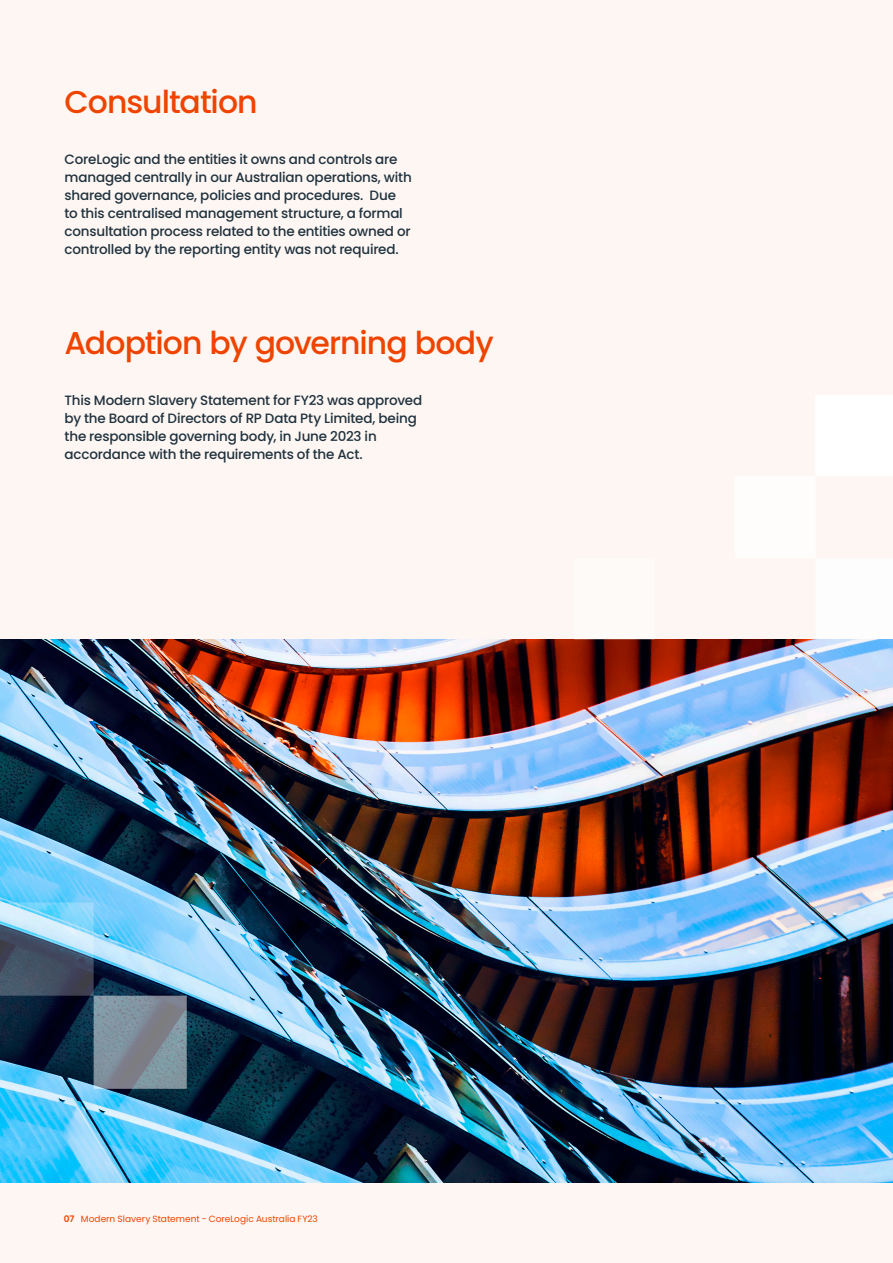
<style>
.page{position:relative;width:893px;height:1263px;background:#fef6f2}
.page>*{position:absolute;margin:0;border:0;box-sizing:border-box;transform-origin:0 0}
.Subheading_-_front{font:500 31.5px "Poppins";letter-spacing:-.03em;color:#ef4400}
.Body_Copy_1{font:500 13.5px/18px "Poppins";letter-spacing:-.015em;color:#1f323e}
.Body_Copy_1-2{font:9px "Poppins";letter-spacing:.005em;color:#ef4400}
.s1{font-weight:600}
</style>
<div class="page">
<img style="left:0;top:639px;width:893px;height:543px">
<svg style="left:94px;top:996px;width:93px;height:93px;background:#7f8d98"></svg>
<svg style="left:0;top:902px;width:94px;height:94px;background:#6a8aa0"></svg>
<div style="left:735px;top:476px;width:81px;height:82px;background:#fff"></div>
<div style="left:816px;top:559px;width:77px;height:79px;background:#fefdfd"></div>
<div style="left:574px;top:558px;width:81px;height:81px;background:#fefaf8"></div>
<div style="left:815px;top:395px;width:78px;height:81px;background:#fff"></div>
<p class="Subheading_-_front" style="left:65px;top:84px;width:195px">Consultation</p>
<p class="Body_Copy_1" style="left:65px;top:150px;width:349px">CoreLogic and the entities it owns and controls are managed centrally in our Australian operations, with shared governance, policies and procedures. Due to this centralised management structure, a formal consultation process related to the entities owned or controlled by the reporting entity was not required.</p>
<p class="Subheading_-_front" style="left:65px;top:325px;width:431px">Adoption by governing body</p>
<p class="Body_Copy_1" style="left:65px;top:392px;width:359px">This Modern Slavery Statement for FY23 was approved by the Board of Directors of RP Data Pty Limited, being the responsible governing body, in June 2023 in accordance with the requirements of the Act.</p>
<p class="Body_Copy_1-2" style="left:64px;top:1214px;width:256px"><span class="s1">07</span> Modern Slavery Statement - CoreLogic Australia FY23</p>
</div>
